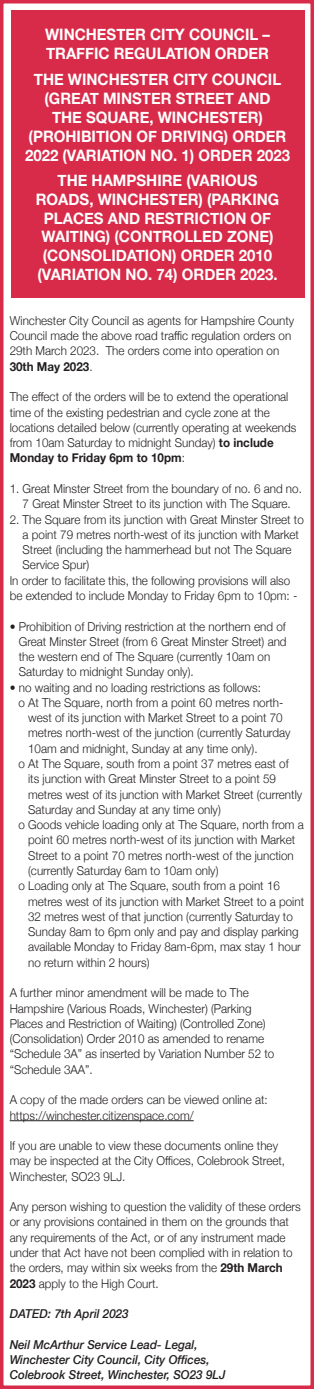
<style>
.page{position:relative;width:314px;height:1389px;background:#fff}
.page>*{position:absolute;margin:0;border:0;box-sizing:border-box;transform-origin:0 0}
.WCC_9pt_bold_header{font:700 15.75px/18.9px "Helvetica Neue";color:#fff;text-align:center;scale:.95 1}
.WCC_7pt{font:300 12.25px/15.2px "Helvetica Neue";color:#231f20;scale:.95 1}
.WCC_7pt-2{font:italic 500 12.25px "Helvetica Neue";color:#231f20;scale:.95 1}
.s1{font-weight:700}
</style>
<div class="page">
<hr style="left:10px;top:1120px;width:184px;height:1px;background:#231f20">
<div style="left:0;top:0;width:314px;height:1389px;border:4px solid #d82b49"></div>
<div style="left:11px;top:10px;width:293px;height:288px;background:#d82b49"></div>
<p class="WCC_9pt_bold_header" style="left:45px;top:26px;width:238px;text-align:left">WINCHESTER CITY COUNCIL –<br>TRAFFIC REGULATION ORDER</p>
<p class="WCC_9pt_bold_header" style="left:25px;top:70px;width:280px">THE WINCHESTER CITY COUNCIL (GREAT MINSTER STREET AND<br>THE SQUARE, WINCHESTER) (PROHIBITION OF DRIVING) ORDER<br>2022 (VARIATION NO. 1) ORDER 2023</p>
<p class="WCC_9pt_bold_header" style="left:36px;top:171px;width:258px">THE HAMPSHIRE (VARIOUS<br>ROADS, WINCHESTER) (PARKING<br>PLACES AND RESTRICTION OF<br>WAITING) (CONTROLLED ZONE) (CONSOLIDATION) ORDER 2010 (VARIATION NO. 74) ORDER 2023.</p>
<p class="WCC_7pt" style="left:10px;top:312px;width:301px">Winchester City Council as agents for Hampshire County Council made the above road traffic regulation orders on 29th March 2023. The orders come into operation on <span class="s1">30th May 2023</span>.</p>
<p class="WCC_7pt" style="left:10px;top:388px;width:303px">The effect of the orders will be to extend the operational time of the existing pedestrian and cycle zone at the locations detailed below (currently operating at weekends from 10am Saturday to midnight Sunday) <span class="s1">to include Monday to Friday 6pm to 10pm</span>:</p>
<p class="WCC_7pt" style="left:10px;top:480px;width:309px;text-align:center">1. Great Minster Street from the boundary of no. 6 and no.<br>7 Great Minster Street to its junction with The Square.</p>
<p class="WCC_7pt" style="left:23px;top:511px;width:297px;text-indent:-13px">2. The Square from its junction with Great Minster Street to a point 79 metres north-west of its junction with Market Street (including the hammerhead but not The Square Service Spur)</p>
<p class="WCC_7pt" style="left:10px;top:572px;width:304px">In order to facilitate this, the following provisions will also be extended to include Monday to Friday 6pm to 10pm: -</p>
<p class="WCC_7pt" style="left:19px;top:618px;width:283px;text-indent:-9px">• Prohibition of Driving restriction at the northern end of Great Minster Street (from 6 Great Minster Street) and the western end of The Square (currently 10am on Saturday to midnight Sunday only).</p>
<p class="WCC_7pt" style="left:10px;top:679px;width:266px">• no waiting and no loading restrictions as follows:</p>
<p class="WCC_7pt" style="left:28px;top:694px;width:277px;text-indent:-10px">o At The Square, north from a point 60 metres north&shy;west of its junction with Market Street to a point 70 metres north-west of the junction (currently Saturday 10am and midnight, Sunday at any time only).</p>
<p class="WCC_7pt" style="left:28px;top:755px;width:290px;text-indent:-10px">o At The Square, south from a point 37 metres east of its junction with Great Minster Street to a point 59 metres west of its junction with Market Street (currently Saturday and Sunday at any time only)</p>
<p class="WCC_7pt" style="left:28px;top:816px;width:292px;text-indent:-10px">o Goods vehicle loading only at The Square, north from a point 60 metres north-west of its junction with Market Street to a point 70 metres north-west of the junction (currently Saturday 6am to 10am only)</p>
<p class="WCC_7pt" style="left:28px;top:877px;width:292px;text-indent:-10px">o Loading only at The Square, south from a point 16 metres west of its junction with Market Street to a point 32 metres west of that junction (currently Saturday to Sunday 8am to 6pm only and pay and display parking available Monday to Friday 8am-6pm, max stay 1 hour no return within 2 hours)</p>
<p class="WCC_7pt" style="left:10px;top:984px;width:280px">A further minor amendment will be made to The Hampshire (Various Roads, Winchester) (Parking Places and Restriction of Waiting) (Controlled Zone) (Consolidation) Order 2010 as amended to rename “Schedule 3A” as inserted by Variation Number 52 to “Schedule 3AA”.</p>
<p class="WCC_7pt" style="left:10px;top:1091px;width:273px">A copy of the made orders can be viewed online at: https://winchester.citizenspace.com/</p>
<p class="WCC_7pt" style="left:10px;top:1137px;width:291px">If you are unable to view these documents online they may be inspected at the City Offices, Colebrook Street,<br>Winchester, SO23 9LJ.</p>
<p class="WCC_7pt" style="left:10px;top:1198px;width:308px">Any person wishing to question the validity of these orders or any provisions contained in them on the grounds that any requirements of the Act, or of any instrument made under that Act have not been complied with in relation to the orders, may within six weeks from the <span class="s1">29th March 2023</span> apply to the High Court.</p>
<p class="WCC_7pt-2" style="left:10px;top:1303px;width:127px">DATED: 7th April 2023</p>
<p class="WCC_7pt-2" style="left:10px;top:1334px;width:199px">Neil McArthur Service Lead- Legal,</p>
<p class="WCC_7pt-2" style="left:10px;top:1349px;width:212px">Winchester City Council, City Offices,</p>
<p class="WCC_7pt-2" style="left:10px;top:1364px;width:228px">Colebrook Street, Winchester, SO23 9LJ</p>
</div>
